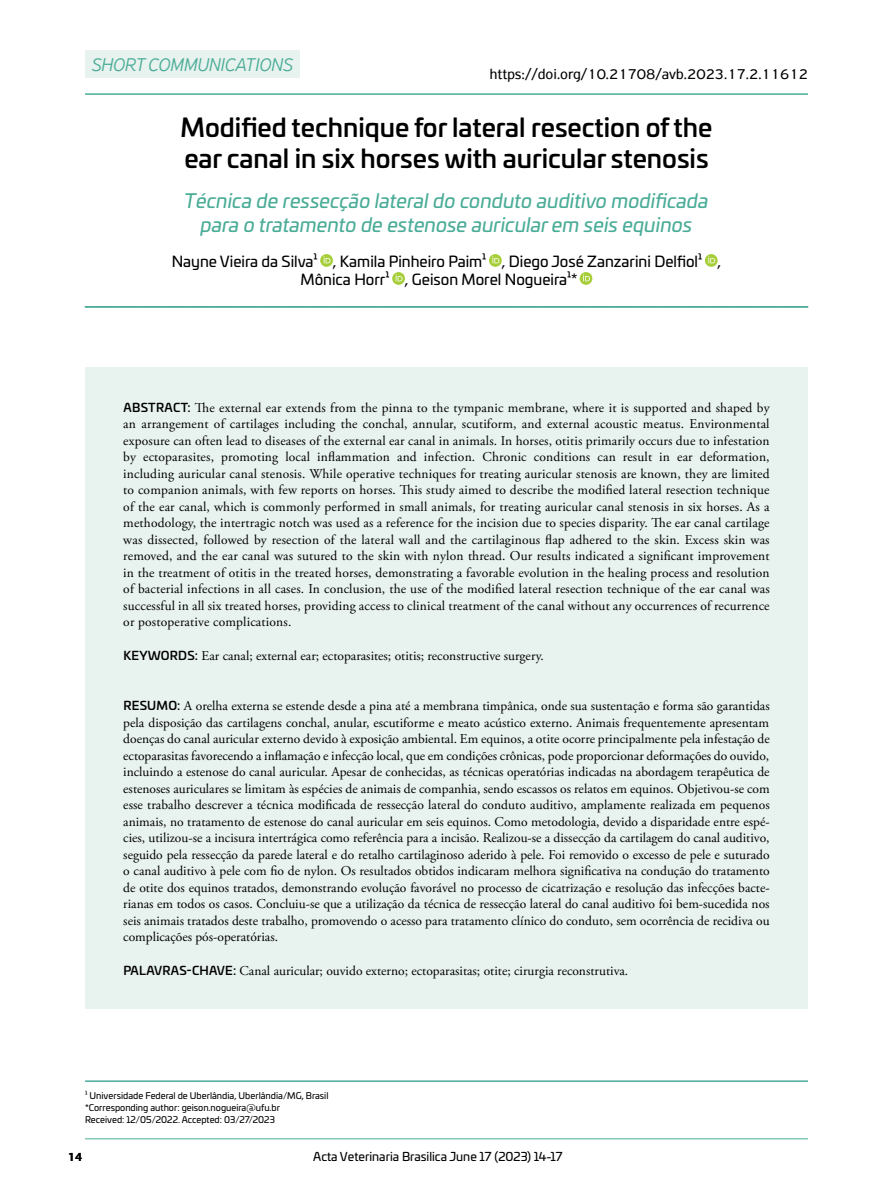
<style>
.page{position:relative;width:893px;height:1191px;background:#fff}
.page>*{position:absolute;margin:0;border:0;box-sizing:border-box;transform-origin:0 0}
.t1{font:500 25.5px/30.6px "Univia Pro";color:#000}
.t2{font:italic 19.5px/23.4px "Univia Pro";color:#49ac97;text-align:center}
.t3{font:italic 300 19.5px "PF Highway Sans Pro";color:#49ac97}
.t4{font:15px/18px "Univia Pro";color:#000}
.t5{font:15px "PF Highway Sans Pro";color:#000}
.t6{font:13.5px/16.5px "Adobe Garamond Pro";color:#000;text-align:justify}
.t7{font:12px "Univia Pro";color:#000}
.t8{font:700 12px "PF Agora Sans Pro";color:#000}
.t9{font:9px/12px "Univia Pro";color:#000}
.s1{font-family:"Univia Pro";font-weight:500;font-size:12px}
</style>
<div class="page">
<hr style="left:85px;top:1138px;width:723px;height:1px;background:#49ac97">
<hr style="left:85px;top:93px;width:723px;height:2px;background:#49ac97">
<svg style="left:85px;top:306px;width:723px;height:2px"></svg>
<svg style="left:320px;top:254px;width:13px;height:13px"></svg>
<svg style="left:324px;top:256px;width:7px;height:7px"></svg>
<svg style="left:489px;top:254px;width:13px;height:13px"></svg>
<svg style="left:492px;top:256px;width:7px;height:7px"></svg>
<svg style="left:705px;top:254px;width:13px;height:13px"></svg>
<svg style="left:708px;top:256px;width:7px;height:7px"></svg>
<svg style="left:392px;top:272px;width:13px;height:13px"></svg>
<svg style="left:396px;top:274px;width:7px;height:7px"></svg>
<svg style="left:580px;top:272px;width:12px;height:13px"></svg>
<svg style="left:583px;top:274px;width:7px;height:7px"></svg>
<hr style="left:85px;top:1080px;width:723px;height:2px;background:#49ac97">
<div style="left:85px;top:50px;width:214px;height:27px;background:#e8f2ee"></div>
<div style="left:85px;top:368px;width:723px;height:640px;background:#e8f2ee"></div>
<h2 class="t3" style="left:91px;top:53px;width:203px">SHORT COMMUNICATIONS</h2>
<p class="t5" style="left:490px;top:65px;width:319px">https://doi.org/10.21708/avb.2023.17.2.11612</p>
<h1 class="t1" style="left:181px;top:111px;width:533px">Modified technique for lateral resection of the ear canal in six horses with auricular stenosis</h1>
<h2 class="t2" style="left:184px;top:188px;width:526px">Técnica de ressecção lateral do conduto auditivo modificada para o tratamento de estenose auricular em seis equinos</h2>
<p class="t4" style="left:301px;top:251px;width:422px;text-indent:-129px">Nayne Vieira da Silva¹ , Kamila Pinheiro Paim¹ , Diego José Zanzarini Delfiol¹ ,<br>Mônica Horr¹ , Geison Morel Nogueira¹*</p>
<p class="t6" style="left:123px;top:399px;width:648px"><span class="s1">ABSTRACT:</span> The external ear extends from the pinna to the tympanic membrane, where it is supported and shaped by an arrangement of cartilages including the conchal, annular, scutiform, and external acoustic meatus. Environmental exposure can often lead to diseases of the external ear canal in animals. In horses, otitis primarily occurs due to infestation by ectoparasites, promoting local inflammation and infection. Chronic conditions can result in ear deformation, including auricular canal stenosis. While operative techniques for treating auricular stenosis are known, they are limited to companion animals, with few reports on horses. This study aimed to describe the modified lateral resection technique of the ear canal, which is commonly performed in small animals, for treating auricular canal stenosis in six horses. As a methodology, the intertragic notch was used as a reference for the incision due to species disparity. The ear canal cartilage was dissected, followed by resection of the lateral wall and the cartilaginous flap adhered to the skin. Excess skin was removed, and the ear canal was sutured to the skin with nylon thread. Our results indicated a significant improvement in the treatment of otitis in the treated horses, demonstrating a favorable evolution in the healing process and resolution of bacterial infections in all cases. In conclusion, the use of the modified lateral resection technique of the ear canal was successful in all six treated horses, providing access to clinical treatment of the canal without any occurrences of recurrence or postoperative complications.</p>
<p class="t6" style="left:123px;top:647px;width:422px"><span class="s1">KEYWORDS:</span> Ear canal; external ear; ectoparasites; otitis; reconstructive surgery.</p>
<p class="t6" style="left:123px;top:698px;width:648px"><span class="s1">RESUMO:</span> A orelha externa se estende desde a pina até a membrana timpânica, onde sua sustentação e forma são garantidas pela disposição das cartilagens conchal, anular, escutiforme e meato acústico externo. Animais frequentemente apresentam doenças do canal auricular externo devido à exposição ambiental. Em equinos, a otite ocorre principalmente pela infestação de ectoparasitas favorecendo a inflamação e infecção local, que em condições crônicas, pode proporcionar deformações do ouvido, incluindo a estenose do canal auricular. Apesar de conhecidas, as técnicas operatórias indicadas na abordagem terapêutica de estenoses auriculares se limitam às espécies de animais de companhia, sendo escassos os relatos em equinos. Objetivou-se com esse trabalho descrever a técnica modificada de ressecção lateral do conduto auditivo, amplamente realizada em pequenos animais, no tratamento de estenose do canal auricular em seis equinos. Como metodologia, devido a disparidade entre espé&shy;cies, utilizou-se a incisura intertrágica como referência para a incisão. Realizou-se a dissecção da cartilagem do canal auditivo, seguido pela ressecção da parede lateral e do retalho cartilaginoso aderido à pele. Foi removido o excesso de pele e suturado o canal auditivo à pele com fio de nylon. Os resultados obtidos indicaram melhora significativa na condução do tratamento de otite dos equinos tratados, demonstrando evolução favorável no processo de cicatrização e resolução das infecções bacte&shy;rianas em todos os casos. Concluiu-se que a utilização da técnica de ressecção lateral do canal auditivo foi bem-sucedida nos seis animais tratados deste trabalho, promovendo o acesso para tratamento clínico do conduto, sem ocorrência de recidiva ou complicações pós-operatórias.</p>
<p class="t6" style="left:123px;top:962px;width:506px"><span class="s1">PALAVRAS-CHAVE:</span> Canal auricular; ouvido externo; ectoparasitas; otite; cirurgia reconstrutiva.</p>
<p class="t9" style="left:85px;top:1089px;width:245px">¹ Universidade Federal de Uberlândia, Uberlândia/MG, Brasil *Corresponding author: geison.nogueira@ufu.br<br>Received: 12/05/2022. Accepted: 03/27/2023</p>
<p class="t8" style="left:68px;top:1148px;width:16px">14</p>
<p class="t7" style="left:313px;top:1147px;width:251px">Acta Veterinaria Brasilica June 17 (2023) 14-17</p>
</div>
